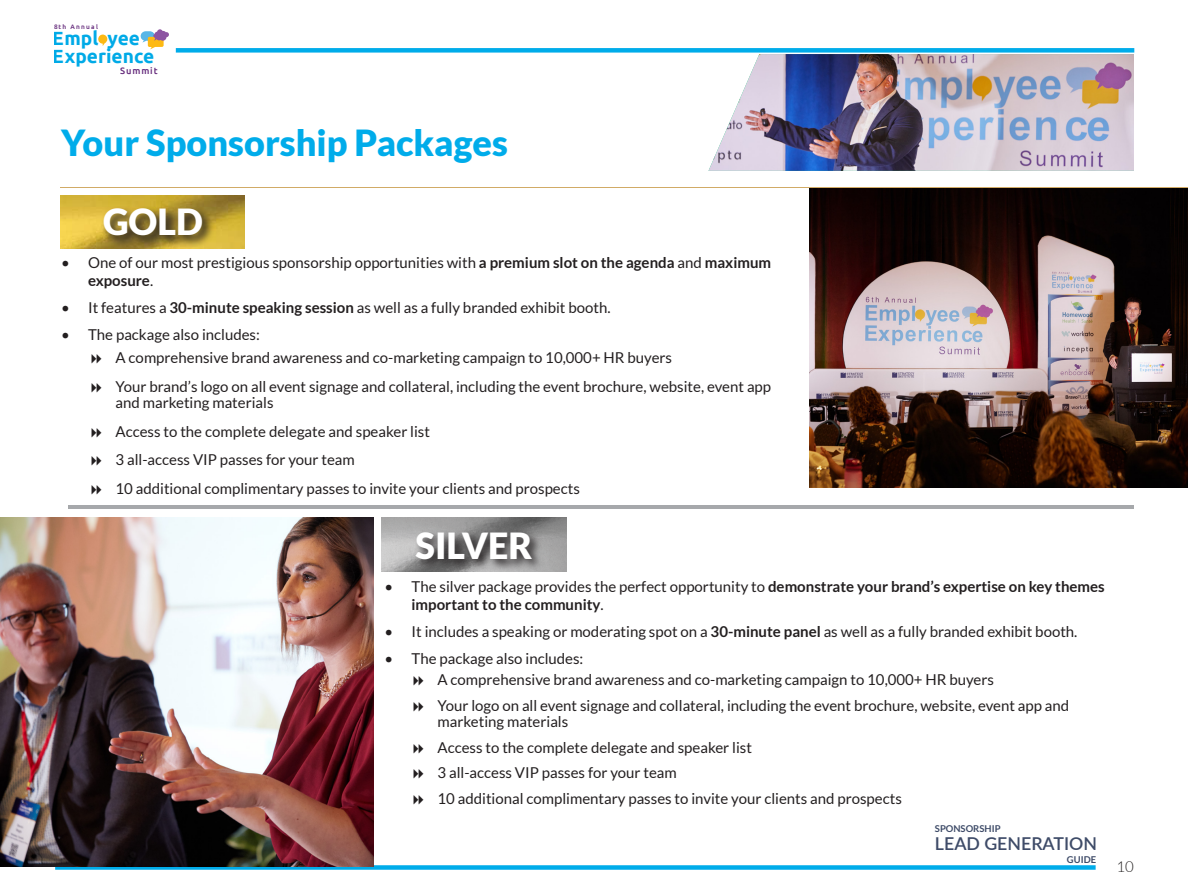
<style>
.page{position:relative;width:1188px;height:893px;background:#fff}
.page>*{position:absolute;margin:0;border:0;box-sizing:border-box;transform-origin:0 0}
.t1{font:900 36px "Lato";color:#00acea}
.t2{font:900 36px "Lato";color:#fff}
.t3{font:700 19.05px/18px "Ubuntu";color:#00aae7}
.t4{font:600 17.7px "Lato";color:#3e4b68}
.t5{font:15px/16.5px "Lato";color:#231f20}
.t6{font:700 15px/18px "Lato";color:#231f20}
.t7{font:300 15px "Lato";color:#201d1d}
.t8{font:700 9.45px "Lato";color:#3e4b68}
.t9{font:500 9.3px "Ubuntu";letter-spacing:.1em;color:#652b7c}
.t10{font:500 6.45px "Ubuntu";letter-spacing:.2em;color:#652b7c}
.s1{font-weight:700}
.s2{font-weight:400}
</style>
<div class="page">
<svg style="left:98px;top:35px;width:9px;height:11px"></svg>
<svg style="left:141px;top:29px;width:28px;height:20px"></svg>
<div style="left:176px;top:48px;width:958px;height:5px;background:#00acea"></div>
<div style="left:55px;top:865px;width:1041px;height:5px;background:#00acea"></div>
<img style="left:0;top:518px;width:374px;height:348px">
<img style="left:810px;top:188px;width:378px;height:299px">
<hr style="left:69px;top:505px;width:1065px;height:3px;background:#a6a8ab">
<hr style="left:61px;top:187px;width:1127px;height:1px;background:#d1ab66">
<img style="left:60px;top:196px;width:185px;height:52px">
<img style="left:382px;top:518px;width:185px;height:53px">
<svg style="left:101px;top:206px;width:114px;height:42px;background:#90792e"></svg>
<svg style="left:413px;top:529px;width:131px;height:42px;background:#737273"></svg>
<img style="left:708px;top:54px;width:426px;height:117px">
<p class="t10" style="left:54px;top:22px;width:45px">8th Annual</p>
<p class="t3" style="left:53px;top:29px;width:103px">Empl yee<br>Experience</p>
<p class="t9" style="left:120px;top:65px;width:39px">Summit</p>
<p class="t1" style="left:61px;top:122px;width:448px">Your Sponsorship Packages</p>
<p class="t2" style="left:103px;top:201px;width:101px">GOLD</p>
<p class="t5" style="left:88px;top:254px;width:685px;line-height:18px;text-indent:-27px">• One of our most prestigious sponsorship opportunities with <span class="s1">a premium slot on the agenda</span> and <span class="s1">maximum exposure</span>.</p>
<p class="t5" style="left:61px;top:299px;width:551px">• It features a <span class="s1">30-minute speaking session</span> as well as a fully branded exhibit booth.</p>
<p class="t5" style="left:61px;top:326px;width:200px">• The package also includes:</p>
<p class="t5" style="left:116px;top:349px;width:558px">A comprehensive brand awareness and co-marketing campaign to 10,000+ HR buyers</p>
<p class="t5" style="left:116px;top:378px;width:657px">Your brand’s logo on all event signage and collateral, including the event brochure, website, event app and marketing materials</p>
<p class="t5" style="left:116px;top:423px;width:316px">Access to the complete delegate and speaker list</p>
<p class="t5" style="left:116px;top:451px;width:241px">3 all-access VIP passes for your team</p>
<p class="t5" style="left:116px;top:480px;width:466px">10 additional complimentary passes to invite your clients and prospects</p>
<p class="t2" style="left:416px;top:524px;width:118px">SILVER</p>
<p class="t6" style="left:412px;top:578px;width:695px;text-indent:-27px"><span class="s2">• The silver package provides the perfect opportunity to</span> demonstrate your brand’s expertise on key themes important to the community<span class="s2">.</span></p>
<p class="t5" style="left:385px;top:624px;width:694px">• It includes a speaking or moderating spot on a <span class="s1">30-minute panel</span> as well as a fully branded exhibit booth.</p>
<p class="t5" style="left:385px;top:651px;width:200px">• The package also includes:</p>
<p class="t5" style="left:438px;top:672px;width:558px">A comprehensive brand awareness and co-marketing campaign to 10,000+ HR buyers</p>
<p class="t5" style="left:438px;top:697px;width:633px">Your logo on all event signage and collateral, including the event brochure, website, event app and marketing materials</p>
<p class="t5" style="left:438px;top:739px;width:316px">Access to the complete delegate and speaker list</p>
<p class="t5" style="left:438px;top:765px;width:241px">3 all-access VIP passes for your team</p>
<p class="t5" style="left:438px;top:790px;width:466px">10 additional complimentary passes to invite your clients and prospects</p>
<p class="t8" style="left:935px;top:823px;width:67px">SPONSORSHIP</p>
<p class="t4" style="left:935px;top:831px;width:164px">LEAD GENERATION</p>
<p class="t8" style="left:1067px;top:854px;width:31px">GUIDE</p>
<p class="t7" style="left:1117px;top:859px;width:19px">10</p>
</div>
